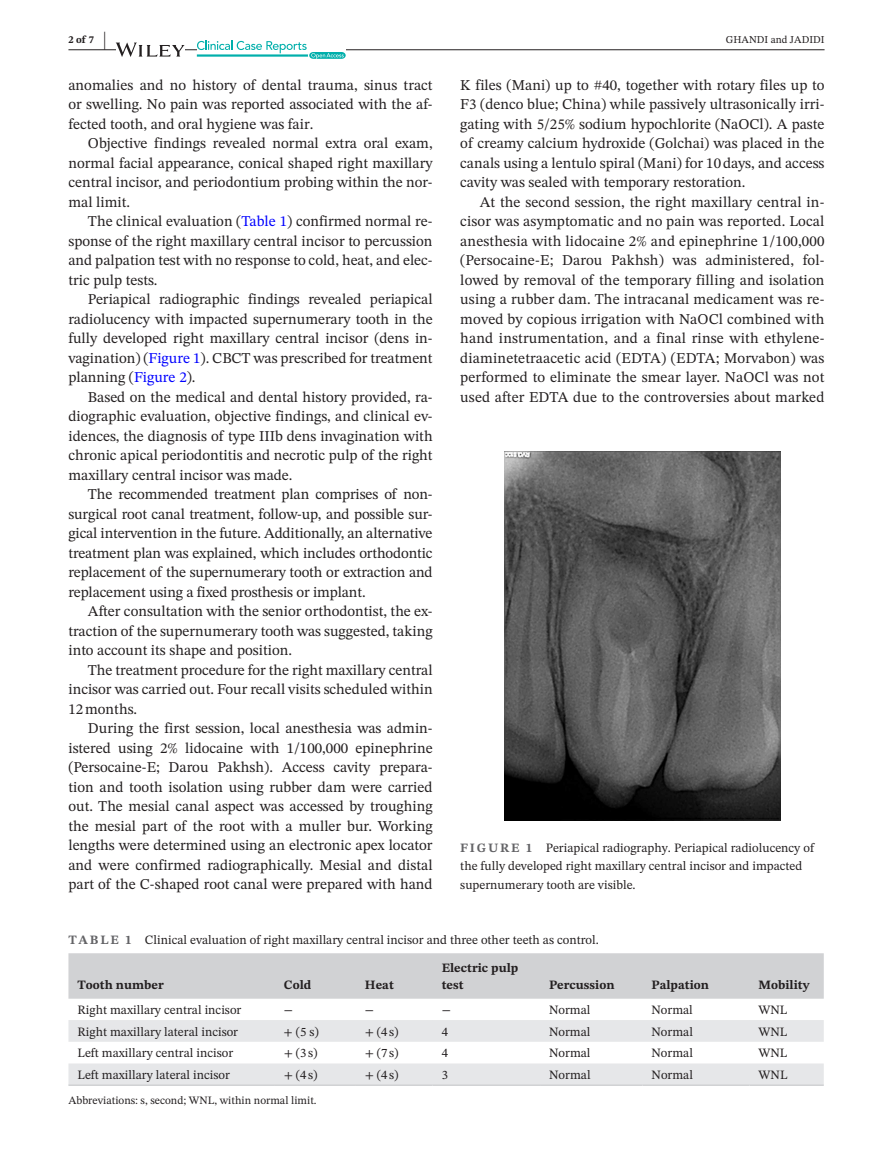
<style>
.page{position:relative;width:893px;height:1174px;background:#fff}
.page>*{position:absolute;margin:0;border:0;box-sizing:border-box;transform-origin:0 0}
.t1{font:15px/19.5px "STIX Two Text";color:#231f20;text-align:justify}
.t2{font:12.75px/18px "STIX Two Text";color:#231f20}
.t3{font:700 12.75px/17.2px "STIX Two Text";color:#231f20}
.t4{font:11.25px "STIX Two Text";color:#231f20}
.t5{font:10.5px "STIX Two Text";color:#231f20}
.t6{font:700 10.5px "STIX Two Text";color:#231f20}
.s1{font-size:21px}
.s2{color:#00f}
.s3{font-weight:700;color:#636366}
.s4{font-family:"STIX"}
</style>
<div class="page">
<hr style="left:68px;top:49px;width:756px;height:1px;background:#231f20">
<svg style="left:116px;top:43px;width:69px;height:14px"></svg>
<svg style="left:197px;top:41px;width:149px;height:18px"></svg>
<div style="left:68px;top:953px;width:756px;height:45px;background:#d1d2d4"></div>
<svg style="left:68px;top:1020px;width:756px;height:64px;fill:#e6e7e9"></svg>
<hr style="left:68px;top:1084px;width:207px;height:2px;background:#d1d2d4">
<hr style="left:275px;top:1084px;width:81px;height:2px;background:#d1d2d4">
<hr style="left:356px;top:1084px;width:77px;height:2px;background:#d1d2d4">
<hr style="left:433px;top:1084px;width:107px;height:2px;background:#d1d2d4">
<hr style="left:540px;top:1084px;width:102px;height:2px;background:#d1d2d4">
<hr style="left:642px;top:1084px;width:107px;height:2px;background:#d1d2d4">
<hr style="left:749px;top:1084px;width:75px;height:2px;background:#d1d2d4">
<img style="left:504px;top:451px;width:277px;height:369px">
<p class="t6" style="left:68px;top:32px;width:39px">2 of 7 <span class="s1">|</span></p>
<p class="t5" style="left:726px;top:32px;width:100px">GHANDI and JADIDI</p>
<p class="t1" style="left:68px;top:75px;width:366px">anomalies and no history of dental trauma, sinus tract or swelling. No pain was reported associated with the af&shy;fected tooth, and oral hygiene was fair.</p>
<p class="t1" style="left:68px;top:133px;width:366px;text-indent:20px">Objective findings revealed normal extra oral exam, normal facial appearance, conical shaped right maxillary central incisor, and periodontium probing within the nor&shy;mal limit.</p>
<p class="t1" style="left:68px;top:211px;width:366px;text-indent:20px">The clinical evaluation (<span class="s2">Table 1</span>) confirmed normal re&shy;sponse of the right maxillary central incisor to percussion and palpation test with no response to cold, heat, and elec&shy;tric pulp tests.</p>
<p class="t1" style="left:68px;top:289px;width:366px;text-indent:20px">Periapical radiographic findings revealed periapical radiolucency with impacted supernumerary tooth in the fully developed right maxillary central incisor (dens in&shy;vagination) (<span class="s2">Figure 1</span>). CBCT was prescribed for treatment planning (<span class="s2">Figure 2</span>).</p>
<p class="t1" style="left:68px;top:387px;width:366px;text-indent:20px">Based on the medical and dental history provided, ra&shy;diographic evaluation, objective findings, and clinical ev&shy;idences, the diagnosis of type IIIb dens invagination with chronic apical periodontitis and necrotic pulp of the right maxillary central incisor was made.</p>
<p class="t1" style="left:68px;top:484px;width:366px;text-indent:20px">The recommended treatment plan comprises of non&shy;surgical root canal treatment, follow-up, and possible sur&shy;gical intervention in the future. Additionally, an alternative treatment plan was explained, which includes orthodontic replacement of the supernumerary tooth or extraction and replacement using a fixed prosthesis or implant.</p>
<p class="t1" style="left:68px;top:601px;width:366px;text-indent:20px">After consultation with the senior orthodontist, the ex&shy;traction of the supernumerary tooth was suggested, taking into account its shape and position.</p>
<p class="t1" style="left:68px;top:660px;width:366px;text-indent:20px">The treatment procedure for the right maxillary central incisor was carried out. Four recall visits scheduled within 12months.</p>
<p class="t1" style="left:68px;top:718px;width:366px;text-indent:20px">During the first session, local anesthesia was admin&shy;istered using 2% lidocaine with 1/100,000 epinephrine (Persocaine-E; Darou Pakhsh). Access cavity prepara&shy;tion and tooth isolation using rubber dam were carried out. The mesial canal aspect was accessed by troughing the mesial part of the root with a muller bur. Working lengths were determined using an electronic apex locator and were confirmed radiographically. Mesial and distal part of the C-shaped root canal were prepared with hand</p>
<p class="t1" style="left:460px;top:75px;width:366px">K files (Mani) up to #40, together with rotary files up to F3 (denco blue; China) while passively ultrasonically irri&shy;gating with 5/25% sodium hypochlorite (NaOCl). A paste of creamy calcium hydroxide (Golchai) was placed in the canals using a lentulo spiral (Mani) for 10days, and access cavity was sealed with temporary restoration.</p>
<p class="t1" style="left:460px;top:192px;width:366px;text-indent:20px">At the second session, the right maxillary central in&shy;cisor was asymptomatic and no pain was reported. Local anesthesia with lidocaine 2% and epinephrine 1/100,000 (Persocaine-E; Darou Pakhsh) was administered, fol&shy;lowed by removal of the temporary filling and isolation using a rubber dam. The intracanal medicament was re&shy;moved by copious irrigation with NaOCl combined with hand instrumentation, and a final rinse with ethylene&shy;diaminetetraacetic acid (EDTA) (EDTA; Morvabon) was performed to eliminate the smear layer. NaOCl was not used after EDTA due to the controversies about marked</p>
<p class="t2" style="left:460px;top:839px;width:355px"><span class="s3">FIGURE 1</span> Periapical radiography. Periapical radiolucency of the fully developed right maxillary central incisor and impacted supernumerary tooth are visible.</p>
<p class="t2" style="left:68px;top:930px;width:532px"><span class="s3">TABLE 1</span> Clinical evaluation of right maxillary central incisor and three other teeth as control.</p>
<p class="t3" style="left:77px;top:977px;width:88px">Tooth number</p>
<p class="t3" style="left:284px;top:977px;width:29px">Cold</p>
<p class="t3" style="left:365px;top:977px;width:30px">Heat</p>
<p class="t3" style="left:442px;top:959px;width:78px">Electric pulp test</p>
<p class="t3" style="left:549px;top:977px;width:67px">Percussion</p>
<p class="t3" style="left:651px;top:977px;width:59px">Palpation</p>
<p class="t3" style="left:758px;top:977px;width:53px">Mobility</p>
<p class="t2" style="left:77px;top:1000px;width:165px">Right maxillary central incisor</p>
<p class="t2" style="left:284px;top:1000px;width:11px">−</p>
<p class="t2" style="left:365px;top:1000px;width:11px">−</p>
<p class="t2" style="left:442px;top:1000px;width:11px">−</p>
<p class="t2" style="left:549px;top:1000px;width:43px">Normal</p>
<p class="t2" style="left:651px;top:1000px;width:43px">Normal</p>
<p class="t2" style="left:758px;top:1000px;width:30px">WNL</p>
<p class="t2" style="left:78px;top:1022px;width:162px">Right maxillary lateral incisor</p>
<p class="t2" style="left:284px;top:1022px;width:36px"><span class="s4">+</span> (5 s)</p>
<p class="t2" style="left:365px;top:1022px;width:35px"><span class="s4">+</span> (4 s)</p>
<p class="t2" style="left:442px;top:1022px;width:8px">4</p>
<p class="t2" style="left:549px;top:1022px;width:43px">Normal</p>
<p class="t2" style="left:651px;top:1022px;width:43px">Normal</p>
<p class="t2" style="left:758px;top:1022px;width:30px">WNL</p>
<p class="t2" style="left:78px;top:1044px;width:157px">Left maxillary central incisor</p>
<p class="t2" style="left:284px;top:1044px;width:35px"><span class="s4">+</span> (3 s)</p>
<p class="t2" style="left:365px;top:1044px;width:35px"><span class="s4">+</span> (7 s)</p>
<p class="t2" style="left:442px;top:1044px;width:8px">4</p>
<p class="t2" style="left:549px;top:1044px;width:43px">Normal</p>
<p class="t2" style="left:651px;top:1044px;width:43px">Normal</p>
<p class="t2" style="left:758px;top:1044px;width:30px">WNL</p>
<p class="t2" style="left:78px;top:1066px;width:154px">Left maxillary lateral incisor</p>
<p class="t2" style="left:284px;top:1066px;width:35px"><span class="s4">+</span> (4 s)</p>
<p class="t2" style="left:365px;top:1066px;width:35px"><span class="s4">+</span> (4 s)</p>
<p class="t2" style="left:442px;top:1066px;width:8px">3</p>
<p class="t2" style="left:549px;top:1066px;width:43px">Normal</p>
<p class="t2" style="left:651px;top:1066px;width:43px">Normal</p>
<p class="t2" style="left:758px;top:1066px;width:30px">WNL</p>
<p class="t4" style="left:68px;top:1092px;width:250px">Abbreviations: s, second; WNL, within normal limit.</p>
</div>
